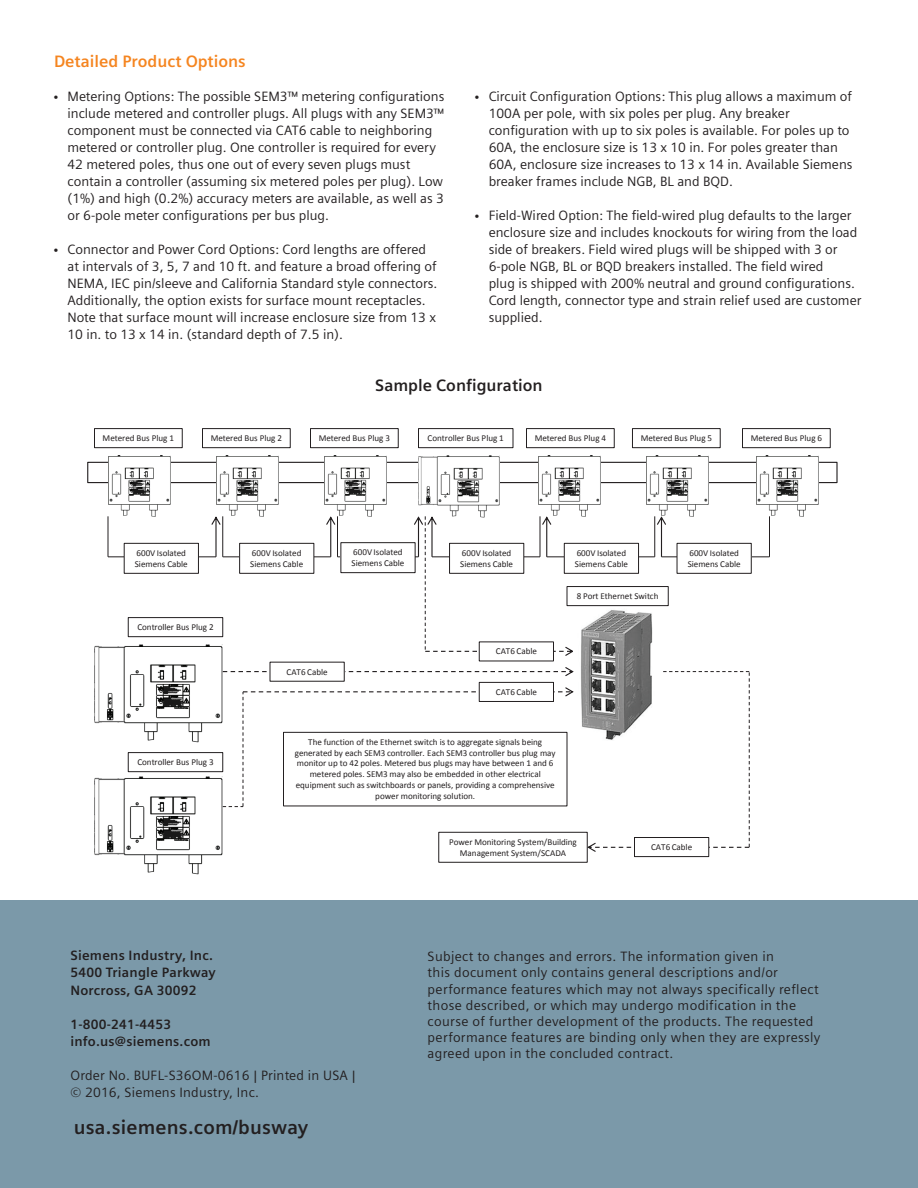
<style>
.page{position:relative;width:918px;height:1188px;background:#fff}
.page>*{position:absolute;margin:0;border:0;box-sizing:border-box;transform-origin:0 0}
.t1{font:700 19.5px "Siemens Sans OT";letter-spacing:.01em;color:#231f20}
.t2{font:700 16.5px "Siemens Sans OT";color:#f58520}
.t3{font:700 16.5px "Siemens Sans OT";color:#231f20}
.t4{font:13.5px/17px "Siemens Sans OT";color:#231f20}
.t5{font:13.5px/16.2px "Siemens Sans OT";letter-spacing:.025em;color:#231f20}
.t6{font:700 13.5px/17px "Siemens Sans OT";letter-spacing:.015em;color:#231f20}
.t7{font:9px/10.8px "Calibri";letter-spacing:-.005em;color:#231f20}
</style>
<div class="page">
<div style="left:0;top:901px;width:918px;height:287px;background:#7b99a9"></div>
<div style="left:87px;top:462px;width:751px;height:21px;border:1px solid #231f20"></div>
<img style="left:108px;top:456px;width:62px;height:60px">
<img style="left:216px;top:456px;width:62px;height:60px">
<img style="left:324px;top:456px;width:62px;height:60px">
<img style="left:539px;top:456px;width:62px;height:60px">
<img style="left:647px;top:456px;width:62px;height:60px">
<img style="left:756px;top:456px;width:62px;height:60px">
<img style="left:418px;top:456px;width:81px;height:60px">
<hr style="left:769px;top:516px;width:1px;height:41px;background:#231f20">
<hr style="left:662px;top:556px;width:108px;height:1px;background:#231f20">
<svg style="left:657px;top:516px;width:9px;height:41px"></svg>
<hr style="left:654px;top:516px;width:1px;height:41px;background:#231f20">
<hr style="left:547px;top:556px;width:108px;height:1px;background:#231f20">
<hr style="left:108px;top:516px;width:1px;height:41px;background:#231f20">
<hr style="left:108px;top:556px;width:108px;height:1px;background:#231f20">
<svg style="left:211px;top:516px;width:10px;height:41px"></svg>
<hr style="left:222px;top:516px;width:1px;height:41px;background:#231f20">
<hr style="left:223px;top:556px;width:108px;height:1px;background:#231f20">
<svg style="left:326px;top:516px;width:9px;height:41px"></svg>
<hr style="left:337px;top:516px;width:1px;height:41px;background:#231f20">
<hr style="left:338px;top:556px;width:80px;height:1px;background:#231f20">
<svg style="left:414px;top:516px;width:160px;height:140px"></svg>
<img style="left:574px;top:606px;width:81px;height:122px">
<div style="left:341px;top:543px;width:74px;height:30px;background:#fff"></div>
<div style="left:340px;top:542px;width:76px;height:31px;border:1px solid #231f20"></div>
<div style="left:240px;top:543px;width:74px;height:30px;background:#fff"></div>
<div style="left:239px;top:543px;width:75px;height:31px;border:1px solid #231f20"></div>
<div style="left:124px;top:543px;width:74px;height:30px;background:#fff"></div>
<div style="left:124px;top:543px;width:75px;height:31px;border:1px solid #231f20"></div>
<div style="left:450px;top:543px;width:74px;height:30px;background:#fff"></div>
<div style="left:449px;top:543px;width:75px;height:31px;border:1px solid #231f20"></div>
<div style="left:564px;top:543px;width:75px;height:30px;background:#fff"></div>
<div style="left:564px;top:543px;width:75px;height:31px;border:1px solid #231f20"></div>
<div style="left:677px;top:543px;width:74px;height:30px;background:#fff"></div>
<div style="left:677px;top:543px;width:75px;height:31px;border:1px solid #231f20"></div>
<img style="left:94px;top:645px;width:129px;height:97px">
<img style="left:94px;top:777px;width:129px;height:97px">
<svg style="left:223px;top:667px;width:351px;height:9px"></svg>
<svg style="left:223px;top:687px;width:351px;height:120px"></svg>
<div style="left:270px;top:662px;width:74px;height:19px;background:#fff"></div>
<div style="left:479px;top:682px;width:75px;height:19px;background:#fff"></div>
<div style="left:479px;top:682px;width:75px;height:20px;border:1px solid #231f20"></div>
<div style="left:479px;top:642px;width:75px;height:19px;background:#fff"></div>
<div style="left:202px;top:428px;width:89px;height:20px;border:1px solid #231f20"></div>
<div style="left:94px;top:428px;width:89px;height:20px;border:1px solid #231f20"></div>
<div style="left:310px;top:428px;width:89px;height:20px;border:1px solid #231f20"></div>
<div style="left:418px;top:428px;width:95px;height:20px;border:1px solid #231f20"></div>
<div style="left:526px;top:428px;width:89px;height:20px;border:1px solid #231f20"></div>
<div style="left:632px;top:428px;width:89px;height:20px;border:1px solid #231f20"></div>
<div style="left:742px;top:428px;width:89px;height:20px;border:1px solid #231f20"></div>
<div style="left:128px;top:617px;width:95px;height:20px;border:1px solid #231f20"></div>
<div style="left:128px;top:752px;width:95px;height:20px;border:1px solid #231f20"></div>
<div style="left:567px;top:587px;width:101px;height:19px;background:#fff"></div>
<div style="left:567px;top:586px;width:102px;height:20px;border:1px solid #231f20"></div>
<svg style="left:587px;top:671px;width:163px;height:181px"></svg>
<div style="left:634px;top:838px;width:75px;height:19px;background:#fff"></div>
<div style="left:634px;top:837px;width:75px;height:20px;border:1px solid #231f20"></div>
<div style="left:438px;top:832px;width:150px;height:31px;border:1px solid #231f20"></div>
<div style="left:284px;top:732px;width:283px;height:74px;background:#fff"></div>
<div style="left:283px;top:732px;width:284px;height:74px;border:1px solid #231f20"></div>
<p class="t2" style="left:54px;top:52px;width:193px">Detailed Product Options</p>
<p class="t4" style="left:68px;top:88px;width:378px">Metering Options: The possible SEM3™ metering configurations include metered and controller plugs. All plugs with any SEM3™ component must be connected via CAT6 cable to neighboring metered or controller plug. One controller is required for every 42 metered poles, thus one out of every seven plugs must contain a controller (assuming six metered poles per plug). Low (1%) and high (0.2%) accuracy meters are available, as well as 3 or 6-pole meter configurations per bus plug.</p>
<p class="t4" style="left:68px;top:241px;width:371px">Connector and Power Cord Options: Cord lengths are offered at intervals of 3, 5, 7 and 10 ft. and feature a broad offering of NEMA, IEC pin/sleeve and California Standard style connectors.<br>Additionally, the option exists for surface mount receptacles.<br>Note that surface mount will increase enclosure size from 13 x 10 in. to 13 x 14 in. (standard depth of 7.5 in).</p>
<p class="t4" style="left:489px;top:88px;width:365px">Circuit Configuration Options: This plug allows a maximum of 100A per pole, with six poles per plug. Any breaker configuration with up to six poles is available. For poles up to 60A, the enclosure size is 13 x 10 in. For poles greater than 60A, enclosure size increases to 13 x 14 in. Available Siemens breaker frames include NGB, BL and BQD.</p>
<p class="t4" style="left:489px;top:207px;width:374px">Field-Wired Option: The field-wired plug defaults to the larger enclosure size and includes knockouts for wiring from the load side of breakers. Field wired plugs will be shipped with 3 or 6-pole NGB, BL or BQD breakers installed. The field wired<br>plug is shipped with 200% neutral and ground configurations.<br>Cord length, connector type and strain relief used are customer supplied.</p>
<p class="t3" style="left:375px;top:376px;width:169px">Sample Configuration</p>
<p class="t7" style="left:103px;top:433px;width:73px">Metered Bus Plug 1</p>
<p class="t7" style="left:211px;top:433px;width:73px">Metered Bus Plug 2</p>
<p class="t7" style="left:319px;top:433px;width:73px">Metered Bus Plug 3</p>
<p class="t7" style="left:428px;top:433px;width:78px">Controller Bus Plug 1</p>
<p class="t7" style="left:535px;top:433px;width:73px">Metered Bus Plug 4</p>
<p class="t7" style="left:641px;top:433px;width:73px">Metered Bus Plug 5</p>
<p class="t7" style="left:751px;top:433px;width:73px">Metered Bus Plug 6</p>
<p class="t7" style="left:352px;top:547px;width:54px">600V Isolated<br>Siemens Cable</p>
<p class="t7" style="left:135px;top:547px;width:54px">600V Isolated<br>Siemens Cable</p>
<p class="t7" style="left:460px;top:547px;width:54px">600V Isolated<br>Siemens Cable</p>
<p class="t7" style="left:575px;top:547px;width:54px">600V Isolated<br>Siemens Cable</p>
<p class="t7" style="left:688px;top:547px;width:54px">600V Isolated<br>Siemens Cable</p>
<p class="t7" style="left:250px;top:547px;width:54px">600V Isolated<br>Siemens Cable</p>
<p class="t7" style="left:137px;top:622px;width:78px">Controller Bus Plug 2</p>
<p class="t7" style="left:137px;top:757px;width:78px">Controller Bus Plug 3</p>
<p class="t7" style="left:287px;top:666px;width:43px">CAT6 Cable</p>
<p class="t7" style="left:496px;top:646px;width:43px">CAT6 Cable</p>
<p class="t7" style="left:496px;top:687px;width:43px">CAT6 Cable</p>
<p class="t7" style="left:295px;top:736px;width:263px;text-align:center">The function of the Ethernet switch is to aggregate signals being generated by each SEM3 controller. Each SEM3 controller bus plug may monitor up to 42 poles. Metered bus plugs may have between 1 and 6 metered poles. SEM3 may also be embedded in other electrical equipment such as switchboards or panels, providing a comprehensive power monitoring solution.</p>
<p class="t7" style="left:577px;top:591px;width:83px">8 Port Ethernet Switch</p>
<p class="t7" style="left:449px;top:836px;width:129px;text-align:center">Power Monitoring System/Building<br>Management System/SCADA</p>
<p class="t7" style="left:651px;top:842px;width:43px">CAT6 Cable</p>
<p class="t6" style="left:70px;top:947px;width:147px">Siemens Industry, Inc.<br>5400 Triangle Parkway<br>Norcross, GA 30092</p>
<p class="t6" style="left:70px;top:1015px;width:142px">1-800-241-4453 info.us@siemens.com</p>
<p class="t4" style="left:70px;top:1066px;width:287px">Order No. BUFL-S36OM-0616 | Printed in USA | © 2016, Siemens Industry, Inc.</p>
<h1 class="t1" style="left:74px;top:1116px;width:236px">usa.siemens.com/busway</h1>
<p class="t5" style="left:428px;top:949px;width:394px">Subject to changes and errors. The information given in<br>this document only contains general descriptions and/or performance features which may not always specifically reflect those described, or which may undergo modification in the course of further development of the products. The requested performance features are binding only when they are expressly agreed upon in the concluded contract.</p>
</div>
